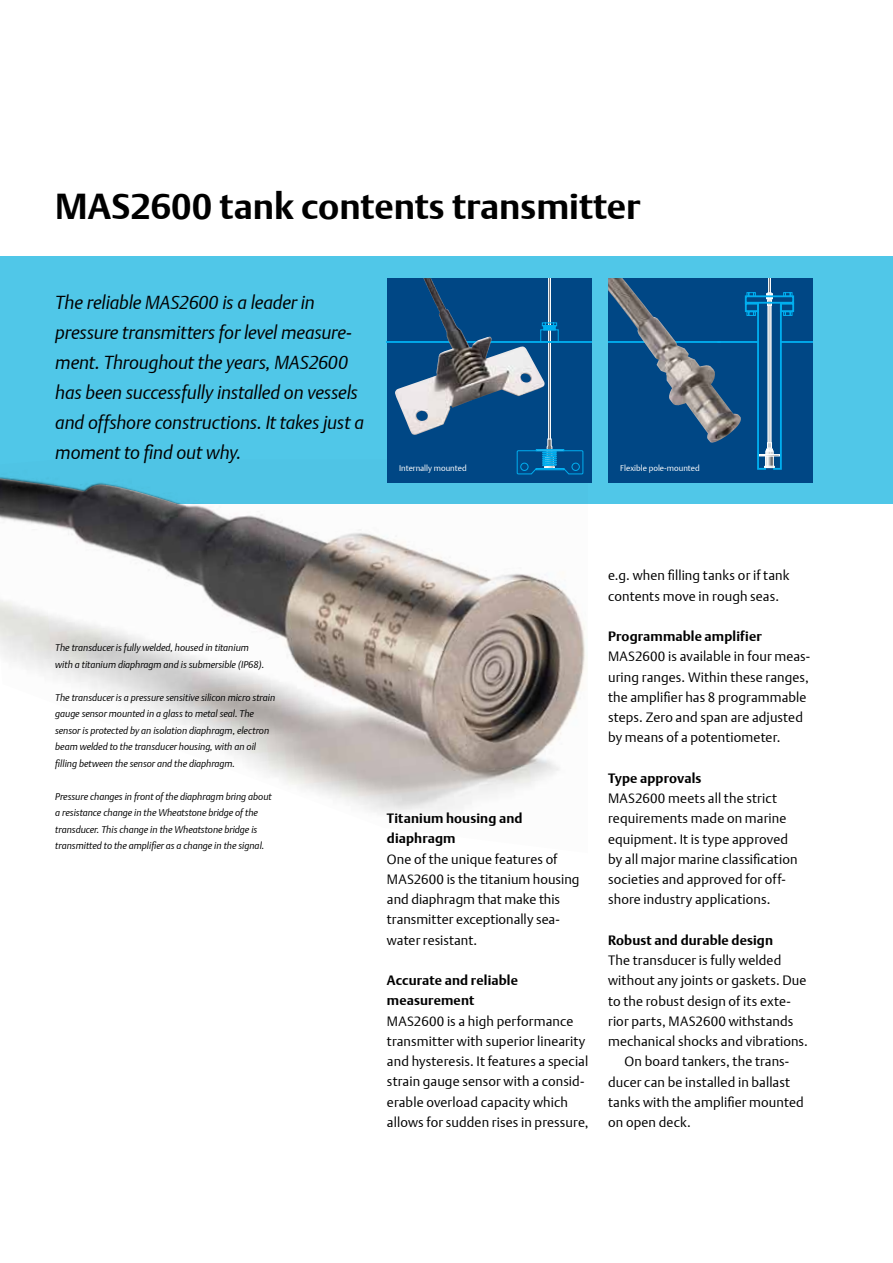
<style>
.page{position:relative;width:893px;height:1263px;background:#fff}
.page>*{position:absolute;margin:0;border:0;box-sizing:border-box;transform-origin:0 0}
.t1{font:700 36px "DTL Argo T";color:#000}
.t2{font:italic 18.75px/30px "DTL Argo T Light";letter-spacing:-.005em;color:#000}
.t3{font:13.5px/20.2px "DTL Argo T Light";letter-spacing:.005em;color:#000}
.t4{font:700 13.5px/20.2px "DTL Argo T";letter-spacing:.01em;color:#000}
.t5{font:italic 9.75px/16.5px "DTL Argo T Light";letter-spacing:-.005em;color:#000}
.t6{font:8.25px "DTL Argo T Light";color:#fff}
</style>
<div class="page">
<div style="left:0;top:256px;width:893px;height:248px;background:#50c7e8"></div>
<img style="left:0;top:478px;width:586px;height:300px">
<div style="left:387px;top:279px;width:204px;height:204px;background:#004785"></div>
<svg style="left:387px;top:279px;width:204px;height:196px"></svg>
<img style="left:395px;top:278px;width:150px;height:157px">
<div style="left:608px;top:279px;width:204px;height:204px;background:#004785"></div>
<svg style="left:742px;top:279px;width:70px;height:191px"></svg>
<div style="left:745px;top:295px;width:49px;height:9px;border:2px solid #00aeef"></div>
<img style="left:608px;top:278px;width:134px;height:165px">
<h1 class="t1" style="left:55px;top:185px;width:587px">MAS2600 tank contents transmitter</h1>
<h2 class="t2" style="left:55px;top:287px;width:310px">The reliable MAS2600 is a leader in pressure transmitters for level measure&shy;ment. Throughout the years, MAS2600 has been successfully installed on vessels and offshore constructions. It takes just a moment to find out why.</h2>
<p class="t6" style="left:399px;top:463px;width:69px">Internally mounted</p>
<p class="t6" style="left:620px;top:463px;width:81px">Flexible pole-mounted</p>
<p class="t5" style="left:55px;top:640px;width:210px">The transducer is fully welded, housed in titanium with a titanium diaphragm and is submersible (IP68).</p>
<p class="t5" style="left:55px;top:689px;width:221px">The transducer is a pressure sensitive silicon micro strain gauge sensor mounted in a glass to metal seal. The sensor is protected by an isolation diaphragm, electron beam welded to the transducer housing, with an oil filling between the sensor and the diaphragm.</p>
<p class="t5" style="left:55px;top:788px;width:218px">Pressure changes in front of the diaphragm bring about a resistance change in the Wheatstone bridge of the transducer. This change in the Wheatstone bridge is transmitted to the amplifier as a change in the signal.</p>
<p class="t4" style="left:387px;top:808px;width:137px">Titanium housing and diaphragm</p>
<p class="t3" style="left:387px;top:849px;width:194px">One of the unique features of<br>MAS2600 is the titanium housing and diaphragm that make this transmitter exceptionally sea&shy;water resistant.</p>
<p class="t4" style="left:387px;top:970px;width:133px">Accurate and reliable measurement</p>
<p class="t3" style="left:387px;top:1011px;width:203px">MAS2600 is a high performance transmitter with superior linearity and hysteresis. It features a special strain gauge sensor with a consid&shy;erable overload capacity which allows for sudden rises in pressure,</p>
<p class="t3" style="left:608px;top:565px;width:183px">e.g. when filling tanks or if tank contents move in rough seas.</p>
<p class="t4" style="left:608px;top:626px;width:155px">Programmable amplifier</p>
<p class="t3" style="left:608px;top:646px;width:204px">MAS2600 is available in four meas&shy;uring ranges. Within these ranges, the amplifier has 8 programmable steps. Zero and span are adjusted by means of a potentiometer.</p>
<p class="t4" style="left:608px;top:768px;width:95px">Type approvals</p>
<p class="t3" style="left:608px;top:788px;width:191px">MAS2600 meets all the strict requirements made on marine equipment. It is type approved by all major marine classification societies and approved for off&shy;shore industry applications.</p>
<p class="t4" style="left:608px;top:930px;width:166px">Robust and durable design</p>
<p class="t3" style="left:608px;top:950px;width:175px">The transducer is fully welded</p>
<p class="t3" style="left:608px;top:970px;width:200px">without any joints or gaskets. Due</p>
<p class="t3" style="left:608px;top:990px;width:184px">to the robust design of its exte-</p>
<p class="t3" style="left:608px;top:1011px;width:187px">rior parts, MAS2600 withstands</p>
<p class="t3" style="left:608px;top:1031px;width:201px">mechanical shocks and vibrations.</p>
<p class="t3" style="left:625px;top:1051px;width:166px">On board tankers, the trans-</p>
<p class="t3" style="left:608px;top:1071px;width:183px">ducer can be installed in ballast</p>
<p class="t3" style="left:608px;top:1092px;width:197px">tanks with the amplifier mounted</p>
<p class="t3" style="left:608px;top:1112px;width:84px">on open deck.</p>
</div>
